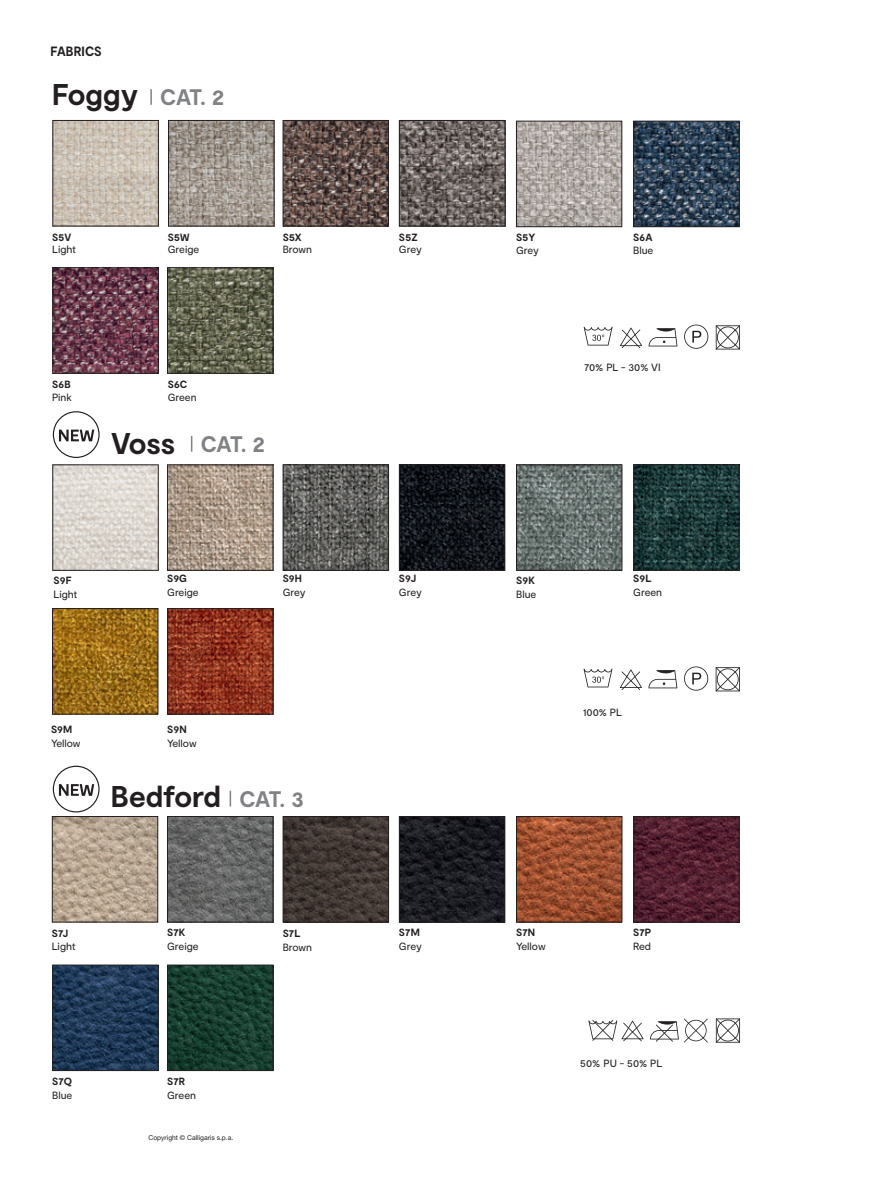
<style>
.page{position:relative;width:893px;height:1191px;background:#fff}
.page>*{position:absolute;margin:0;border:0;box-sizing:border-box;transform-origin:0 0}
.t1{font:700 30px "Calligaris";letter-spacing:-.005em;color:#231f20}
.t2{font:700 22.5px "Calligaris";letter-spacing:-.05em;color:#808285}
.t3{font:700 13.5px "Calligaris";letter-spacing:.005em;color:#231f20;scale:.95 1}
.t4{font:10.5px "Calligaris";letter-spacing:-.005em;color:#231f20}
.t5{font:700 10.5px "Calligaris";letter-spacing:.015em;color:#231f20}
.t6{font:6.75px "Helvetica Neue LT Std";color:#231f20}
</style>
<div class="page">
<svg style="left:584px;top:327px;width:29px;height:18px"></svg>
<svg style="left:620px;top:327px;width:22px;height:21px"></svg>
<svg style="left:649px;top:328px;width:28px;height:18px"></svg>
<svg style="left:684px;top:324px;width:24px;height:25px"></svg>
<svg style="left:716px;top:325px;width:24px;height:24px"></svg>
<img style="left:54px;top:122px;width:103px;height:102px">
<div style="left:52px;top:120px;width:107px;height:106px;border:1px solid #231f20"></div>
<img style="left:54px;top:269px;width:103px;height:103px">
<div style="left:52px;top:267px;width:107px;height:107px;border:1px solid #231f20"></div>
<img style="left:170px;top:122px;width:102px;height:102px">
<div style="left:168px;top:120px;width:106px;height:106px;border:1px solid #231f20"></div>
<img style="left:169px;top:269px;width:102px;height:103px">
<div style="left:167px;top:267px;width:106px;height:107px;border:1px solid #231f20"></div>
<img style="left:401px;top:122px;width:102px;height:102px">
<div style="left:399px;top:120px;width:106px;height:106px;border:1px solid #231f20"></div>
<img style="left:285px;top:122px;width:102px;height:102px">
<div style="left:283px;top:120px;width:106px;height:106px;border:1px solid #231f20"></div>
<img style="left:635px;top:123px;width:103px;height:102px">
<div style="left:633px;top:121px;width:107px;height:106px;border:1px solid #231f20"></div>
<img style="left:518px;top:123px;width:102px;height:102px">
<div style="left:516px;top:121px;width:106px;height:106px;border:1px solid #231f20"></div>
<svg style="left:150px;top:89px;width:2px;height:16px"></svg>
<svg style="left:191px;top:436px;width:1px;height:16px"></svg>
<img style="left:54px;top:466px;width:103px;height:103px">
<div style="left:52px;top:464px;width:107px;height:107px;border:1px solid #231f20"></div>
<img style="left:518px;top:466px;width:102px;height:103px">
<div style="left:516px;top:464px;width:106px;height:107px;border:1px solid #231f20"></div>
<img style="left:285px;top:466px;width:102px;height:103px">
<div style="left:283px;top:464px;width:106px;height:107px;border:1px solid #231f20"></div>
<img style="left:169px;top:466px;width:102px;height:103px">
<div style="left:167px;top:464px;width:106px;height:107px;border:1px solid #231f20"></div>
<img style="left:401px;top:466px;width:102px;height:103px">
<div style="left:399px;top:464px;width:106px;height:107px;border:1px solid #231f20"></div>
<img style="left:635px;top:466px;width:102px;height:103px">
<div style="left:633px;top:464px;width:106px;height:107px;border:1px solid #231f20"></div>
<img style="left:169px;top:610px;width:102px;height:102px">
<div style="left:167px;top:608px;width:106px;height:106px;border:1px solid #231f20"></div>
<img style="left:54px;top:610px;width:102px;height:102px">
<div style="left:52px;top:608px;width:106px;height:106px;border:1px solid #231f20"></div>
<div style="left:53px;top:411px;width:47px;height:47px;border:1px solid #231f20;border-radius:50%"></div>
<svg style="left:59px;top:429px;width:35px;height:12px"></svg>
<svg style="left:584px;top:668px;width:28px;height:19px"></svg>
<svg style="left:620px;top:669px;width:22px;height:21px"></svg>
<svg style="left:648px;top:670px;width:29px;height:18px"></svg>
<svg style="left:684px;top:666px;width:24px;height:24px"></svg>
<svg style="left:716px;top:667px;width:24px;height:24px"></svg>
<img style="left:54px;top:818px;width:102px;height:102px">
<div style="left:52px;top:816px;width:106px;height:106px;border:1px solid #231f20"></div>
<img style="left:518px;top:818px;width:102px;height:102px">
<div style="left:516px;top:816px;width:106px;height:106px;border:1px solid #231f20"></div>
<img style="left:285px;top:818px;width:102px;height:102px">
<div style="left:283px;top:816px;width:106px;height:106px;border:1px solid #231f20"></div>
<img style="left:169px;top:818px;width:102px;height:102px">
<div style="left:167px;top:816px;width:106px;height:106px;border:1px solid #231f20"></div>
<img style="left:401px;top:818px;width:102px;height:102px">
<div style="left:399px;top:816px;width:106px;height:106px;border:1px solid #231f20"></div>
<img style="left:635px;top:818px;width:102px;height:102px">
<div style="left:633px;top:816px;width:106px;height:106px;border:1px solid #231f20"></div>
<img style="left:169px;top:966px;width:102px;height:103px">
<div style="left:167px;top:964px;width:106px;height:107px;border:1px solid #231f20"></div>
<img style="left:54px;top:966px;width:103px;height:103px">
<div style="left:52px;top:964px;width:107px;height:107px;border:1px solid #231f20"></div>
<div style="left:53px;top:765px;width:47px;height:47px;border:1px solid #231f20;border-radius:50%"></div>
<svg style="left:59px;top:784px;width:35px;height:12px"></svg>
<svg style="left:588px;top:1020px;width:56px;height:21px"></svg>
<svg style="left:716px;top:1018px;width:24px;height:24px"></svg>
<svg style="left:650px;top:1018px;width:58px;height:24px"></svg>
<svg style="left:230px;top:791px;width:1px;height:15px"></svg>
<p class="t3" style="left:50px;top:42px;width:55px">FABRICS</p>
<h1 class="t1" style="left:52px;top:76px;width:88px">Foggy</h1>
<h2 class="t2" style="left:160px;top:83px;width:66px">CAT. 2</h2>
<p class="t5" style="left:52px;top:230px;width:21px">S5V</p>
<p class="t4" style="left:52px;top:243px;width:25px">Light</p>
<p class="t5" style="left:168px;top:230px;width:23px">S5W</p>
<p class="t4" style="left:168px;top:243px;width:33px">Greige</p>
<p class="t5" style="left:283px;top:230px;width:21px">S5X</p>
<p class="t4" style="left:283px;top:243px;width:31px">Brown</p>
<p class="t5" style="left:52px;top:377px;width:20px">S6B</p>
<p class="t4" style="left:52px;top:390px;width:21px">Pink</p>
<p class="t5" style="left:168px;top:377px;width:21px">S6C</p>
<p class="t4" style="left:168px;top:390px;width:30px">Green</p>
<h1 class="t1" style="left:111px;top:424px;width:66px">Voss</h1>
<h2 class="t2" style="left:201px;top:430px;width:66px">CAT. 2</h2>
<p class="t5" style="left:399px;top:230px;width:20px">S5Z</p>
<p class="t4" style="left:399px;top:243px;width:24px">Grey</p>
<p class="t5" style="left:516px;top:231px;width:21px">S5Y</p>
<p class="t4" style="left:516px;top:244px;width:24px">Grey</p>
<p class="t5" style="left:633px;top:231px;width:21px">S6A</p>
<p class="t4" style="left:633px;top:244px;width:22px">Blue</p>
<p class="t4" style="left:584px;top:361px;width:78px">70% PL - 30% VI</p>
<p class="t5" style="left:53px;top:573px;width:20px">S9F</p>
<p class="t5" style="left:283px;top:572px;width:21px">S9H</p>
<p class="t5" style="left:167px;top:572px;width:21px">S9G</p>
<p class="t5" style="left:399px;top:572px;width:19px">S9J</p>
<p class="t5" style="left:516px;top:573px;width:20px">S9K</p>
<p class="t5" style="left:633px;top:572px;width:20px">S9L</p>
<p class="t4" style="left:53px;top:587px;width:25px">Light</p>
<p class="t4" style="left:167px;top:586px;width:33px">Greige</p>
<p class="t4" style="left:283px;top:586px;width:24px">Grey</p>
<p class="t4" style="left:516px;top:587px;width:22px">Blue</p>
<p class="t4" style="left:633px;top:586px;width:30px">Green</p>
<p class="t4" style="left:399px;top:586px;width:24px">Grey</p>
<p class="t5" style="left:51px;top:722px;width:23px">S9M</p>
<p class="t4" style="left:51px;top:736px;width:31px">Yellow</p>
<p class="t5" style="left:167px;top:722px;width:21px">S9N</p>
<p class="t4" style="left:167px;top:736px;width:31px">Yellow</p>
<h1 class="t1" style="left:111px;top:777px;width:112px">Bedford</h1>
<h2 class="t2" style="left:239px;top:784px;width:66px">CAT. 3</h2>
<p class="t4" style="left:583px;top:706px;width:40px">100% PL</p>
<p class="t5" style="left:52px;top:926px;width:18px">S7J</p>
<p class="t5" style="left:167px;top:925px;width:20px">S7K</p>
<p class="t5" style="left:283px;top:926px;width:19px">S7L</p>
<p class="t5" style="left:399px;top:925px;width:22px">S7M</p>
<p class="t5" style="left:516px;top:925px;width:21px">S7N</p>
<p class="t5" style="left:633px;top:925px;width:20px">S7P</p>
<p class="t4" style="left:52px;top:939px;width:25px">Light</p>
<p class="t4" style="left:167px;top:940px;width:33px">Greige</p>
<p class="t4" style="left:283px;top:940px;width:31px">Brown</p>
<p class="t4" style="left:399px;top:939px;width:24px">Grey</p>
<p class="t4" style="left:516px;top:939px;width:31px">Yellow</p>
<p class="t4" style="left:633px;top:939px;width:19px">Red</p>
<p class="t5" style="left:52px;top:1074px;width:21px">S7Q</p>
<p class="t5" style="left:167px;top:1074px;width:20px">S7R</p>
<p class="t4" style="left:52px;top:1088px;width:22px">Blue</p>
<p class="t4" style="left:167px;top:1088px;width:30px">Green</p>
<p class="t6" style="left:148px;top:1134px;width:86px">Copyright © Calligaris s.p.a.</p>
<p class="t4" style="left:580px;top:1057px;width:84px">50% PU - 50% PL</p>
</div>
